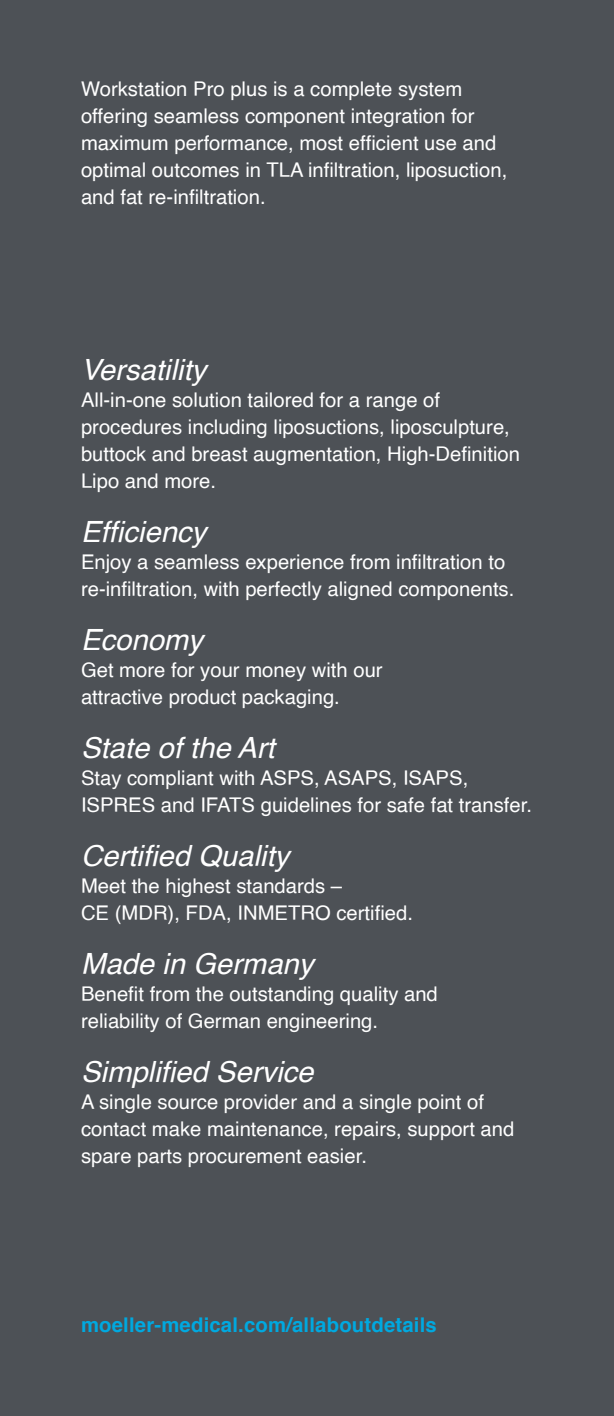
<style>
.page{position:relative;width:614px;height:1416px;background:#4d5156}
.page>*{position:absolute;margin:0;border:0;box-sizing:border-box;transform-origin:0 0}
.t1{font:italic 29.25px "Helvetica";color:#fff}
.t2{font:20.25px/27px "Helvetica";color:#fff}
.t3{font:700 20.25px "Helvetica";letter-spacing:.01em;color:#00a9e0}
</style>
<div class="page">
<p class="t2" style="left:81px;top:76px;width:383px">Workstation Pro plus is a complete system</p>
<p class="t2" style="left:81px;top:103px;width:395px">offering seamless component integration for</p>
<p class="t2" style="left:81px;top:130px;width:428px">maximum performance, most efficient use and optimal outcomes in TLA infiltration, liposuction, and fat re-infiltration.</p>
<p class="t1" style="left:81px;top:346px;width:127px">Versatility</p>
<p class="t2" style="left:81px;top:387px;width:361px">All-in-one solution tailored for a range of</p>
<p class="t2" style="left:81px;top:414px;width:440px">procedures including liposuctions, liposculpture, buttock and breast augmentation, High-Definition<br>Lipo and more.</p>
<p class="t1" style="left:81px;top:508px;width:127px">Efficiency</p>
<p class="t2" style="left:81px;top:549px;width:426px">Enjoy a seamless experience from infiltration to</p>
<p class="t2" style="left:81px;top:576px;width:435px">re-infiltration, with perfectly aligned components.</p>
<p class="t1" style="left:81px;top:616px;width:123px">Economy</p>
<p class="t2" style="left:81px;top:657px;width:303px">Get more for your money with our</p>
<p class="t2" style="left:81px;top:684px;width:260px">attractive product packaging.</p>
<p class="t1" style="left:81px;top:724px;width:195px">State of the Art</p>
<p class="t2" style="left:81px;top:765px;width:453px">Stay compliant with ASPS, ASAPS, ISAPS,<br>ISPRES and IFATS guidelines for safe fat transfer.</p>
<p class="t1" style="left:81px;top:832px;width:210px">Certified Quality</p>
<p class="t2" style="left:81px;top:873px;width:263px">Meet the highest standards –</p>
<p class="t2" style="left:81px;top:900px;width:333px">CE (MDR), FDA, INMETRO certified.</p>
<p class="t1" style="left:81px;top:940px;width:234px">Made in Germany</p>
<p class="t2" style="left:81px;top:981px;width:358px">Benefit from the outstanding quality and</p>
<p class="t2" style="left:81px;top:1008px;width:299px">reliability of German engineering.</p>
<p class="t1" style="left:81px;top:1048px;width:234px">Simplified Service</p>
<p class="t2" style="left:81px;top:1089px;width:435px">A single source provider and a single point of contact make maintenance, repairs, support and spare parts procurement easier.</p>
<p class="t3" style="left:81px;top:1308px;width:357px">moeller-medical.com/allaboutdetails</p>
</div>
